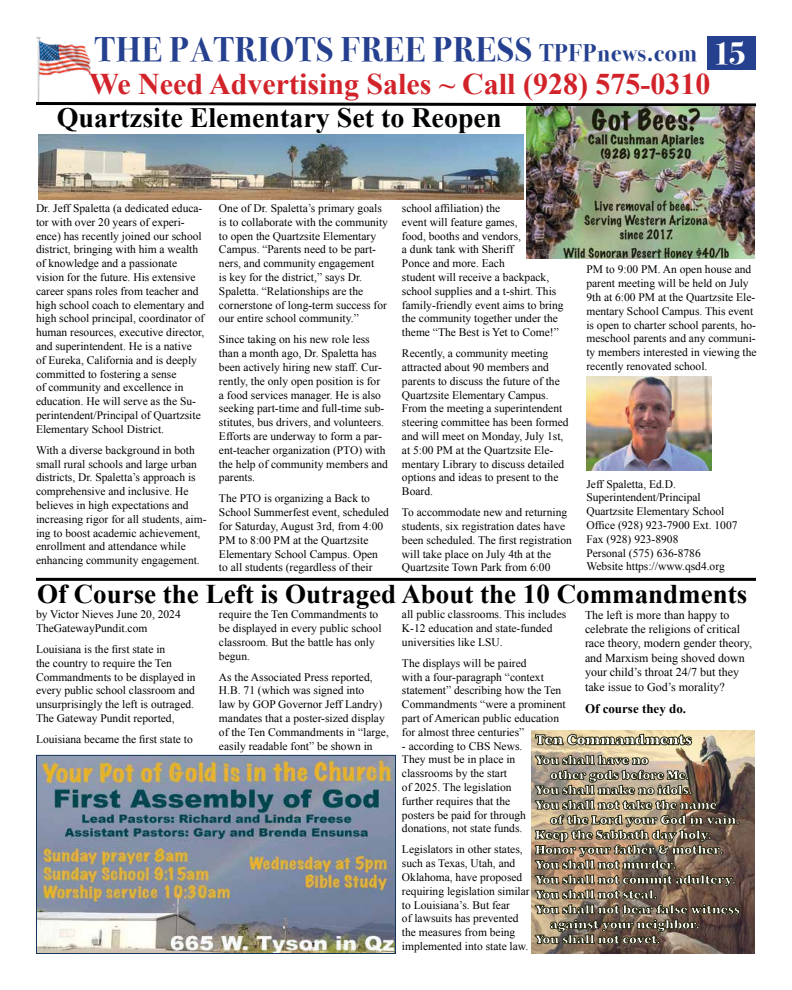
<style>
.page{position:relative;width:792px;height:990px;background:#fff}
.page>*{position:absolute;margin:0;border:0;box-sizing:border-box;transform-origin:0 0}
.t1{font:700 34px "Bodoni Svty Two ITCTT";letter-spacing:.035em;color:#25408f}
.t2{font:700 30px "Times New Roman";color:#d2232a}
.t3{font:700 28px "Times New Roman";color:#000}
.t4{font:700 27px "Times New Roman";color:#000}
.t5{font:14.5px "Aurea Ultra";letter-spacing:-.02em;color:#fff}
.t6{font:700 13px "Times New Roman";color:#000}
.t7{font:12.4px "Aurea Ultra";letter-spacing:-.02em;color:#fff}
.t8{font:12px/14.4px "Times New Roman";color:#000}
.t9{font:11.5px/13.8px "Times New Roman";color:#000}
.s1{font-size:24px}
</style>
<div class="page">
<div style="left:707px;top:36px;width:49px;height:33px;background:#25408f"></div>
<img style="left:36px;top:37px;width:56px;height:63px">
<svg style="left:36px;top:100px;width:720px;height:8px"></svg>
<img style="left:527px;top:106px;width:227px;height:152px">
<img style="left:38px;top:757px;width:356px;height:195px">
<div style="left:36px;top:755px;width:360px;height:199px;border:1px solid #16375d"></div>
<img style="left:531px;top:730px;width:224px;height:224px">
<svg style="left:535px;top:734px;width:157px;height:11px;background:#9f9571"></svg>
<img style="left:535px;top:755px;width:205px;height:189px">
<hr style="left:36px;top:578px;width:720px;height:3px;background:#000">
<img style="left:38px;top:135px;width:486px;height:64px">
<img style="left:586px;top:376px;width:126px;height:95px">
<h1 class="t1" style="left:95px;top:22px;width:653px">THE PATRIOTS FREE PRESS <span class="s1">TPFPnews.com</span> <sub>15</sub></h1>
<h2 class="t2" style="left:89px;top:63px;width:623px">We Need Advertising Sales ~ Call (928) 575-0310</h2>
<h3 class="t3" style="left:57px;top:98px;width:446px">Quartzsite Elementary Set to Reopen</h3>
<p class="t9" style="left:36px;top:201px;width:170px">Dr. Jeff Spaletta (a dedicated educa&shy;tor with over 20 years of experi&shy;ence) has recently joined our school district, bringing with him a wealth of knowledge and a passionate vision for the future. His extensive career spans roles from teacher and high school coach to elementary and high school principal, coordinator of human resources, executive director, and superintendent. He is a native<br>of Eureka, California and is deeply committed to fostering a sense<br>of community and excellence in education. He will serve as the Su&shy;perintendent/Principal of Quartzsite Elementary School District.</p>
<p class="t9" style="left:36px;top:443px;width:172px">With a diverse background in both small rural schools and large urban districts, Dr. Spaletta’s approach is comprehensive and inclusive. He believes in high expectations and increasing rigor for all students, aim&shy;ing to boost academic achievement, enrollment and attendance while enhancing community engagement.</p>
<p class="t9" style="left:219px;top:201px;width:170px">One of Dr. Spaletta’s primary goals is to collaborate with the community to open the Quartzsite Elementary Campus. “Parents need to be part&shy;ners, and community engagement<br>is key for the district,” says Dr.<br>Spaletta. “Relationships are the cornerstone of long-term success for our entire school community.”</p>
<p class="t9" style="left:219px;top:333px;width:170px">Since taking on his new role less than a month ago, Dr. Spaletta has been actively hiring new staff. Cur&shy;rently, the only open position is for a food services manager. He is also seeking part-time and full-time sub&shy;stitutes, bus drivers, and volunteers.<br>Efforts are underway to form a par&shy;ent-teacher organization (PTO) with the help of community members and parents.</p>
<p class="t9" style="left:219px;top:492px;width:171px">The PTO is organizing a Back to School Summerfest event, scheduled for Saturday, August 3rd, from 4:00<br>PM to 8:00 PM at the Quartzsite Elementary School Campus. Open to all students (regardless of their</p>
<p class="t9" style="left:402px;top:201px;width:163px">school affiliation) the<br>event will feature games,<br>food, booths and vendors,<br>a dunk tank with Sheriff<br>Ponce and more. Each<br>student will receive a backpack, school supplies and a t-shirt. This family-friendly event aims to bring the community together under the theme “The Best is Yet to Come!”</p>
<p class="t9" style="left:402px;top:346px;width:168px">Recently, a community meeting attracted about 90 members and parents to discuss the future of the<br>Quartzsite Elementary Campus.<br>From the meeting a superintendent steering committee has been formed and will meet on Monday, July 1st, at 5:00 PM at the Quartzsite Ele&shy;mentary Library to discuss detailed options and ideas to present to the<br>Board.</p>
<p class="t9" style="left:402px;top:505px;width:172px">To accommodate new and returning students, six registration dates have been scheduled. The first registration will take place on July 4th at the Quartzsite Town Park from 6:00</p>
<p class="t9" style="left:586px;top:262px;width:172px">PM to 9:00 PM. An open house and parent meeting will be held on July 9th at 6:00 PM at the Quartzsite Ele&shy;mentary School Campus. This event is open to charter school parents, ho&shy;meschool parents and any communi&shy;ty members interested in viewing the recently renovated school.</p>
<p class="t9" style="left:586px;top:477px;width:153px">Jeff Spaletta, Ed.D.<br>Superintendent/Principal<br>Quartzsite Elementary School<br>Office (928) 923-7900 Ext. 1007<br>Fax (928) 923-8908<br>Personal (575) 636-8786<br>Website https://www.qsd4.org</p>
<h3 class="t4" style="left:37px;top:576px;width:712px">Of Course the Left is Outraged About the 10 Commandments</h3>
<p class="t8" style="left:585px;top:607px;width:169px">The left is more than happy to celebrate the religions of critical race theory, modern gender theory, and Marxism being shoved down your child’s throat 24/7 but they take issue to God’s morality?</p>
<p class="t6" style="left:585px;top:700px;width:103px">Of course they do.</p>
<p class="t9" style="left:36px;top:607px;width:146px">by Victor Nieves June 20, 2024<br>TheGatewayPundit.com</p>
<p class="t9" style="left:36px;top:642px;width:161px">Louisiana is the first state in<br>the country to require the Ten<br>Commandments to be displayed in every public school classroom and unsurprisingly the left is outraged.<br>The Gateway Pundit reported,</p>
<p class="t9" style="left:36px;top:732px;width:158px">Louisiana became the first state to</p>
<p class="t9" style="left:219px;top:607px;width:164px">require the Ten Commandments to be displayed in every public school classroom. But the battle has only begun.</p>
<p class="t9" style="left:219px;top:670px;width:171px">As the Associated Press reported, H.B. 71 (which was signed into<br>law by GOP Governor Jeff Landry) mandates that a poster-sized display of the Ten Commandments in “large, easily readable font” be shown in</p>
<p class="t9" style="left:402px;top:607px;width:166px">all public classrooms. This includes<br>K-12 education and state-funded universities like LSU.</p>
<p class="t9" style="left:402px;top:656px;width:165px">The displays will be paired<br>with a four-paragraph “context statement” describing how the Ten<br>Commandments “were a prominent part of American public education for almost three centuries”</p>
<p class="t9" style="left:402px;top:739px;width:125px">- according to CBS News.<br>They must be in place in classrooms by the start<br>of 2025. The legislation further requires that the posters be paid for through donations, not state funds.</p>
<p class="t9" style="left:402px;top:842px;width:129px">Legislators in other states, such as Texas, Utah, and<br>Oklahoma, have proposed requiring legislation similar to Louisiana’s. But fear<br>of lawsuits has prevented the measures from being implemented into state law.</p>
<p class="t5" style="left:535px;top:731px;width:158px">Ten Commandments</p>
<p class="t7" style="left:535px;top:753px;width:115px">You shall have no</p>
<p class="t7" style="left:550px;top:768px;width:140px">other gods before Me.</p>
<p class="t7" style="left:535px;top:783px;width:159px">You shall make no idols.</p>
<p class="t7" style="left:535px;top:798px;width:183px">You shall not take the name</p>
<p class="t7" style="left:550px;top:812px;width:191px">of the Lord your God in vain.</p>
<p class="t7" style="left:535px;top:827px;width:178px">Keep the Sabbath day holy.</p>
<p class="t7" style="left:535px;top:842px;width:189px">Honor your father &amp; mother.</p>
<p class="t7" style="left:535px;top:857px;width:142px">You shall not murder.</p>
<p class="t7" style="left:535px;top:872px;width:202px">You shall not commit adultery.</p>
<p class="t7" style="left:535px;top:887px;width:124px">You shall not steal.</p>
<p class="t7" style="left:535px;top:902px;width:206px">You shall not bear false witness</p>
<p class="t7" style="left:550px;top:917px;width:151px">against your neighbor.</p>
<p class="t7" style="left:535px;top:932px;width:127px">You shall not covet.</p>
</div>
